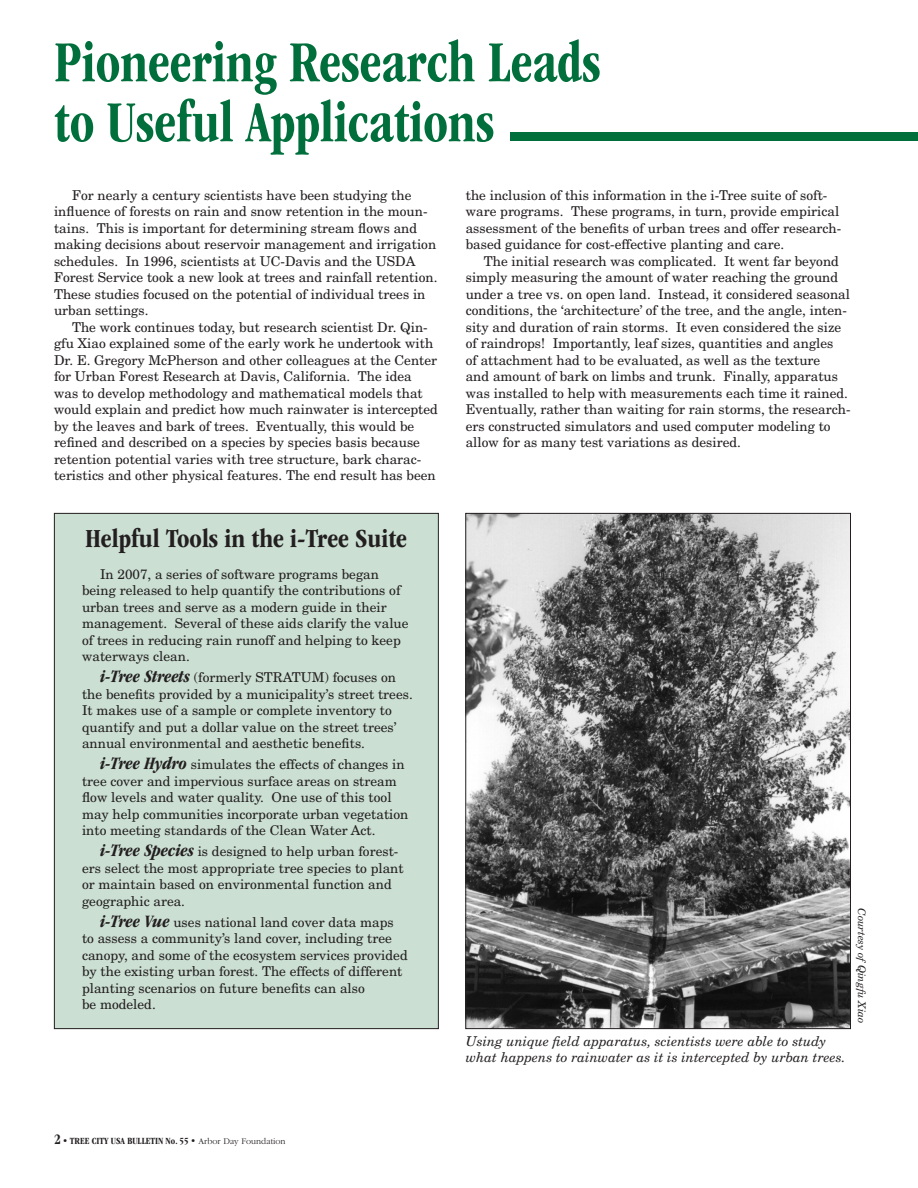
<style>
.page{position:relative;width:918px;height:1188px;background:#fff}
.page>*{position:absolute;margin:0;border:0;box-sizing:border-box;transform-origin:0 0}
.Headline_1{font:700 condensed 60px/60px "ITC Garamond Std";color:#006f3c;scale:.9 1}
.t1{font:700 condensed 27px "ITC Garamond Std";color:#231f20}
.t2{font:13.5px/16.5px "New Century Schlbk";color:#231f20}
.t3{font:italic 13.5px/16.5px "New Century Schlbk";color:#231f20}
.Body_text{font:italic 10.5px "New Century Schlbk";color:#231f20}
.t4{font:700 condensed 9.75px "ITC Garamond Std";color:#231f20}
.s1{font-family:"ITC Garamond Std";font-weight:700;font-style:italic;font-stretch:condensed;font-size:18px}
.s2{font-size:15px}
.s3{font-weight:300;font-stretch:normal;font-size:9px}
</style>
<div class="page">
<div style="left:510px;top:132px;width:408px;height:9px;background:#006f3c"></div>
<img style="left:467px;top:515px;width:382px;height:512px">
<div style="left:54px;top:513px;width:384px;height:516px;background:#cbdfd3"></div>
<p class="Headline_1" style="left:54px;top:32px;width:609px">Pioneering Research Leads to Useful Applications</p>
<p class="t2" style="left:54px;top:187px;width:385px;text-indent:18px">For nearly a century scientists have been studying the influence of forests on rain and snow retention in the moun&shy;tains. This is important for determining stream flows and making decisions about reservoir management and irrigation schedules. In 1996, scientists at UC-Davis and the USDA Forest Service took a new look at trees and rainfall retention.<br>These studies focused on the potential of individual trees in urban settings.</p>
<p class="t2" style="left:54px;top:319px;width:386px;text-indent:18px">The work continues today, but research scientist Dr. Qin&shy;gfu Xiao explained some of the early work he undertook with Dr. E. Gregory McPherson and other colleagues at the Center for Urban Forest Research at Davis, California. The idea was to develop methodology and mathematical models that would explain and predict how much rainwater is intercepted by the leaves and bark of trees. Eventually, this would be refined and described on a species by species basis because retention potential varies with tree structure, bark charac&shy;teristics and other physical features. The end result has been</p>
<p class="t2" style="left:466px;top:187px;width:377px">the inclusion of this information in the i-Tree suite of soft&shy;ware programs. These programs, in turn, provide empirical assessment of the benefits of urban trees and offer research&shy;based guidance for cost-effective planting and care.</p>
<p class="t2" style="left:466px;top:253px;width:386px;text-indent:18px">The initial research was complicated. It went far beyond simply measuring the amount of water reaching the ground under a tree vs. on open land. Instead, it considered seasonal conditions, the ‘architecture’ of the tree, and the angle, inten&shy;sity and duration of rain storms. It even considered the size of raindrops! Importantly, leaf sizes, quantities and angles<br>of attachment had to be evaluated, as well as the texture<br>and amount of bark on limbs and trunk. Finally, apparatus was installed to help with measurements each time it rained.<br>Eventually, rather than waiting for rain storms, the research&shy;ers constructed simulators and used computer modeling to allow for as many test variations as desired.</p>
<p class="t1" style="left:86px;top:523px;width:323px">Helpful Tools in the i-Tree Suite</p>
<p class="t2" style="left:82px;top:566px;width:328px;text-indent:18px">In 2007, a series of software programs began being released to help quantify the contributions of urban trees and serve as a modern guide in their management. Several of these aids clarify the value of trees in reducing rain runoff and helping to keep waterways clean.</p>
<p class="t2" style="left:82px;top:669px;width:332px;text-indent:18px"><span class="s1">i-Tree Streets</span> (formerly STRATUM) focuses on the benefits provided by a municipality’s street trees.<br>It makes use of a sample or complete inventory to quantify and put a dollar value on the street trees’ annual environmental and aesthetic benefits.</p>
<p class="t2" style="left:82px;top:756px;width:328px;text-indent:18px"><span class="s1">i-Tree Hydro</span> simulates the effects of changes in tree cover and impervious surface areas on stream flow levels and water quality. One use of this tool may help communities incorporate urban vegetation into meeting standards of the Clean Water Act.</p>
<p class="t2" style="left:82px;top:843px;width:323px;text-indent:18px"><span class="s1">i-Tree Species</span> is designed to help urban forest&shy;ers select the most appropriate tree species to plant or maintain based on environmental function and geographic area.</p>
<p class="t2" style="left:82px;top:914px;width:327px;text-indent:18px"><span class="s1">i-Tree Vue</span> uses national land cover data maps to assess a community’s land cover, including tree canopy, and some of the ecosystem services provided by the existing urban forest. The effects of different planting scenarios on future benefits can also<br>be modeled.</p>
<p class="t4" style="left:54px;top:1136px;width:233px"><span class="s2">2</span> • TREE CITY USA BULLETIN No. 55 • <span class="s3">Arbor Day Foundation</span></p>
<p class="t3" style="left:466px;top:1033px;width:381px">Using unique field apparatus, scientists were able to study what happens to rainwater as it is intercepted by urban trees.</p>
<p class="Body_text" style="left:868px;top:908px;width:117px;rotate:90deg">Courtesy of Qingfu Xiao</p>
</div>
